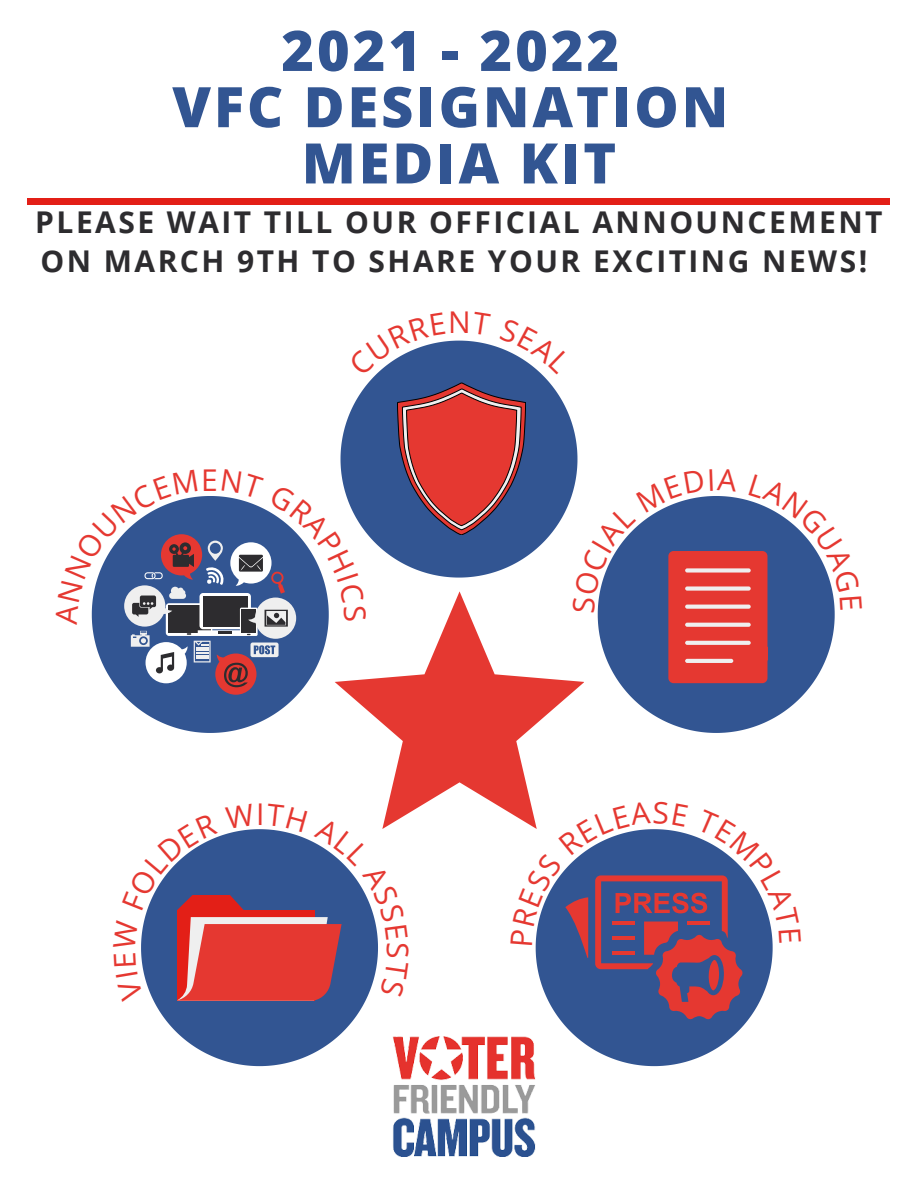
<style>
.page{position:relative;width:918px;height:1188px;background:#fff}
.page>*{position:absolute;margin:0;border:0;box-sizing:border-box;transform-origin:0 0}
.t1{font:800 55.95px "Open Sans";letter-spacing:.055em;color:#325592}
.t2{font:700 30px/38.2px "Open Sans";letter-spacing:.085em;color:#2d2c2f}
.t3{font:30px "Open Sans";color:#e53831}
</style>
<div class="page">
<div style="left:28px;top:198px;width:862px;height:7px;background:#e31f17"></div>
<img style="left:392px;top:1037px;width:144px;height:119px">
<svg style="left:560px;top:1020px;width:188px;height:46px;fill:#325592"></svg>
<svg style="left:123px;top:695px;width:174px;height:38px;fill:#325592"></svg>
<svg style="left:619px;top:683px;width:194px;height:50px;fill:#325592"></svg>
<svg style="left:341px;top:341px;width:236px;height:237px;fill:#325592"></svg>
<svg style="left:397px;top:383px;width:129px;height:152px;background:#a44653"></svg>
<svg style="left:154px;top:1002px;width:211px;height:64px;fill:#325592"></svg>
<svg style="left:350px;top:591px;width:233px;height:222px"></svg>
<svg style="left:510px;top:801px;width:263px;height:219px"></svg>
<svg style="left:572px;top:468px;width:263px;height:215px"></svg>
<svg style="left:348px;top:341px;width:97px;height:35px"></svg>
<svg style="left:500px;top:341px;width:72px;height:34px"></svg>
<svg style="left:91px;top:469px;width:276px;height:226px"></svg>
<svg style="left:141px;top:803px;width:268px;height:199px"></svg>
<p class="t1" style="left:281px;top:11px;width:339px">2021 - 2022</p>
<p class="t1" style="left:172px;top:67px;width:558px">VFC DESIGNATION</p>
<p class="t1" style="left:302px;top:124px;width:316px">MEDIA KIT</p>
<p class="t2" style="left:35px;top:203px;width:849px">PLEASE WAIT TILL OUR OFFICIAL ANNOUNCEMENT<br>ON MARCH 9TH TO SHARE YOUR EXCITING NEWS!</p>
<p class="t3" style="left:201px;top:459px;width:18px">E</p>
<p class="t3" style="left:448px;top:301px;width:24px">N</p>
<p class="t3" style="left:256px;top:793px;width:10px">I</p>
<p class="t3" style="left:419px;top:942px;width:18px;rotate:90deg">S</p>
</div>
